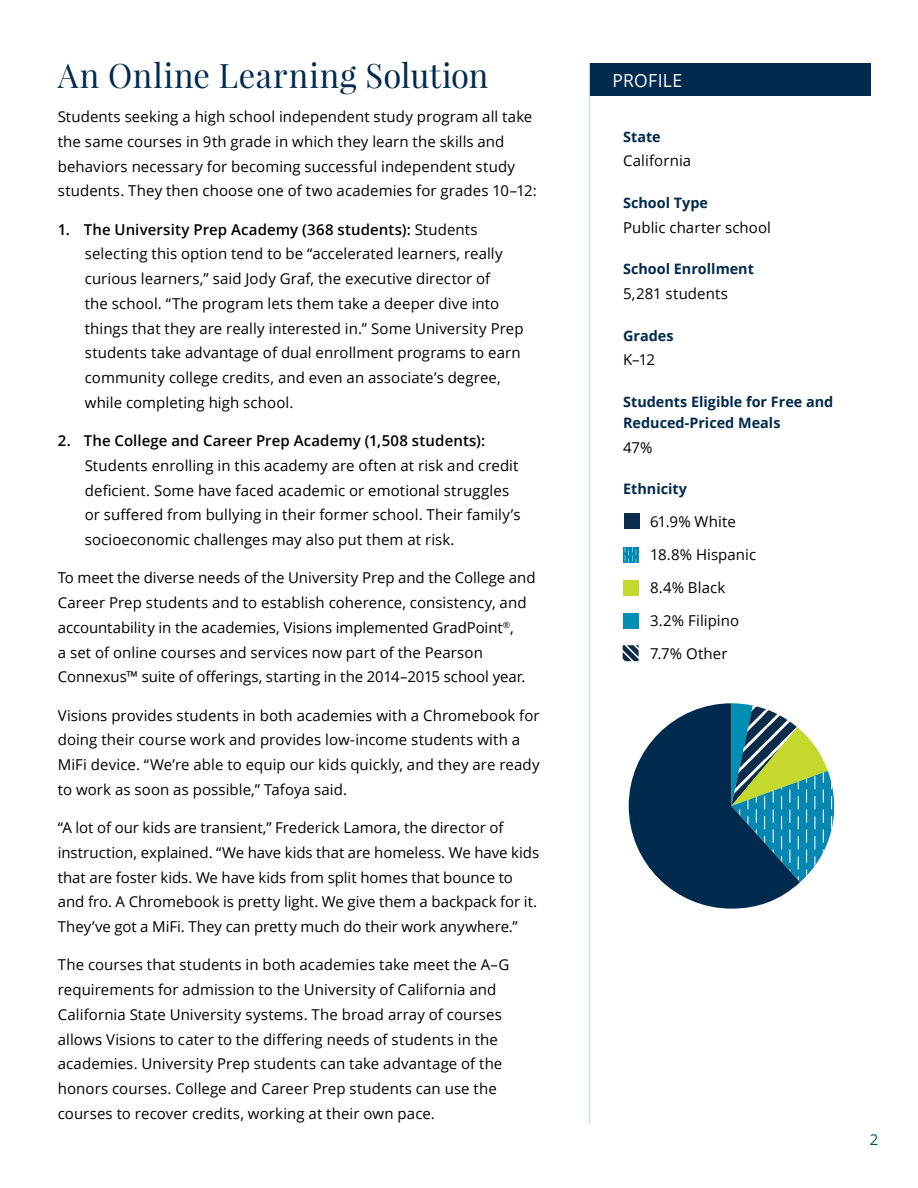
<style>
.page{position:relative;width:918px;height:1188px;background:#fff}
.page>*{position:absolute;margin:0;border:0;box-sizing:border-box;transform-origin:0 0}
.t1{font:33.75px "Playfair Display";letter-spacing:.015em;color:#002a4e}
.t2{font:18px "Open Sans";letter-spacing:.02em;color:#fff}
.t3{font:15px/24.8px "Open Sans";letter-spacing:.005em;color:#000}
.t4{font:600 15px "Open Sans";letter-spacing:.005em;color:#000}
.t5{font:15px "Open Sans";color:#005568}
.t6{font:700 14.4px/21px "Open Sans";color:#002a4e}
.s1{font-weight:600}
</style>
<div class="page">
<hr style="left:589px;top:63px;width:1px;height:1061px;background:#b1ded6">
<div style="left:590px;top:63px;width:280px;height:33px;background:#002a4e"></div>
<div style="left:624px;top:513px;width:16px;height:16px;background:#0d2c4c"></div>
<div style="left:623px;top:613px;width:16px;height:16px;background:#008fb4"></div>
<svg style="left:623px;top:645px;width:16px;height:17px"></svg>
<div style="left:623px;top:580px;width:16px;height:16px;background:#c4d82e"></div>
<svg style="left:623px;top:547px;width:16px;height:16px"></svg>
<svg style="left:625px;top:547px;width:12px;height:16px"></svg>
<svg style="left:629px;top:703px;width:206px;height:206px"></svg>
<h1 class="t1" style="left:58px;top:55px;width:432px">An Online Learning Solution</h1>
<p class="t3" style="left:58px;top:104px;width:480px">Students seeking a high school independent study program all take the same courses in 9th grade in which they learn the skills and behaviors necessary for becoming successful independent study students. They then choose one of two academies for grades 10–12:</p>
<p class="t3" style="left:85px;top:216px;width:440px;text-indent:-27px"><span class="s1">1. The University Prep Academy (368 students):</span> Students selecting this option tend to be “accelerated learners, really curious learners,” said Jody Graf, the executive director of<br>the school. “The program lets them take a deeper dive into things that they are really interested in.” Some University Prep students take advantage of dual enrollment programs to earn community college credits, and even an associate’s degree, while completing high school.</p>
<p class="t4" style="left:58px;top:430px;width:429px">2. The College and Career Prep Academy (1,508 students):</p>
<p class="t3" style="left:85px;top:453px;width:437px">Students enrolling in this academy are often at risk and credit deficient. Some have faced academic or emotional struggles or suffered from bullying in their former school. Their family’s socioeconomic challenges may also put them at risk.</p>
<p class="t3" style="left:58px;top:565px;width:479px">To meet the diverse needs of the University Prep and the College and Career Prep students and to establish coherence, consistency, and accountability in the academies, Visions implemented GradPoint<sup>®</sup>,<br>a set of online courses and services now part of the Pearson Connexus™ suite of offerings, starting in the 2014–2015 school year.</p>
<p class="t3" style="left:58px;top:702px;width:483px">Visions provides students in both academies with a Chromebook for doing their course work and provides low-income students with a MiFi device. “We’re able to equip our kids quickly, and they are ready to work as soon as possible,” Tafoya said.</p>
<p class="t3" style="left:58px;top:815px;width:483px">“A lot of our kids are transient,” Frederick Lamora, the director of instruction, explained. “We have kids that are homeless. We have kids that are foster kids. We have kids from split homes that bounce to and fro. A Chromebook is pretty light. We give them a backpack for it.<br>They’ve got a MiFi. They can pretty much do their work anywhere.”</p>
<p class="t3" style="left:58px;top:952px;width:453px">The courses that students in both academies take meet the A–G requirements for admission to the University of California and California State University systems. The broad array of courses allows Visions to cater to the differing needs of students in the academies. University Prep students can take advantage of the honors courses. College and Career Prep students can use the courses to recover credits, working at their own pace.</p>
<p class="t2" style="left:612px;top:68px;width:71px">PROFILE</p>
<p class="t6" style="left:623px;top:126px;width:39px">State</p>
<p class="t3" style="left:623px;top:148px;width:70px">California</p>
<p class="t6" style="left:623px;top:192px;width:86px">School Type</p>
<p class="t3" style="left:623px;top:215px;width:149px">Public charter school</p>
<p class="t6" style="left:623px;top:258px;width:132px">School Enrollment</p>
<p class="t3" style="left:623px;top:281px;width:106px">5,281 students</p>
<p class="t6" style="left:623px;top:324px;width:52px">Grades</p>
<p class="t3" style="left:623px;top:347px;width:33px">K–12</p>
<p class="t6" style="left:623px;top:391px;width:212px">Students Eligible for Free and<br>Reduced-Priced Meals</p>
<p class="t3" style="left:623px;top:434px;width:31px">47%</p>
<p class="t6" style="left:623px;top:478px;width:65px">Ethnicity</p>
<p class="t3" style="left:650px;top:509px;width:87px">61.9% White</p>
<p class="t3" style="left:650px;top:542px;width:108px">18.8% Hispanic</p>
<p class="t3" style="left:650px;top:575px;width:77px">8.4% Black</p>
<p class="t3" style="left:650px;top:608px;width:91px">3.2% Filipino</p>
<p class="t3" style="left:650px;top:641px;width:79px">7.7% Other</p>
<p class="t5" style="left:870px;top:1130px;width:10px">2</p>
</div>
